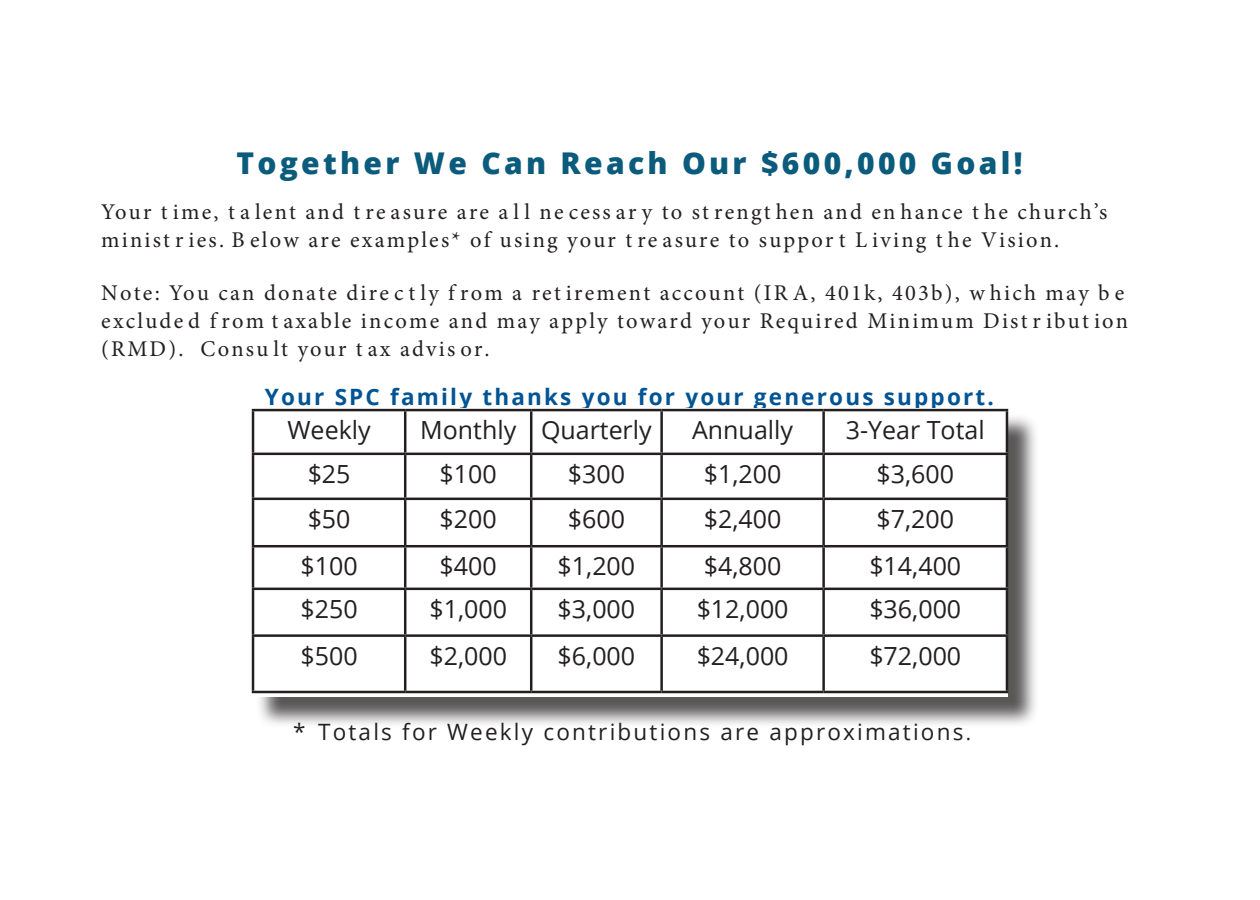
<style>
.page{position:relative;width:1260px;height:900px;background:#fff}
.page>*{position:absolute;margin:0;border:0;box-sizing:border-box;transform-origin:0 0}
.t1{font:800 30px "Open Sans";letter-spacing:.11em;color:#0b5b7c}
.t2{font:25px "Open Sans";color:#231f20}
.t3{font:22.5px/28px "Minion Pro";letter-spacing:.1em;color:#231f20}
.t4{font:22.5px "Open Sans";letter-spacing:.1em;color:#231f20}
.t5{font:700 22.5px "Open Sans";letter-spacing:.1em;color:#005494}
.s1{font-size:20px}
</style>
<div class="page">
<div style="left:256px;top:413px;width:784px;height:315px;background:#231f20;opacity:.75"></div>
<div style="left:252px;top:409px;width:756px;height:288px;background:#fff"></div>
<hr style="left:252px;top:409px;width:153px;height:2px;background:#231f20">
<hr style="left:252px;top:411px;width:2px;height:42px;background:#231f20">
<hr style="left:405px;top:409px;width:126px;height:2px;background:#231f20">
<hr style="left:404px;top:411px;width:2px;height:42px;background:#231f20">
<hr style="left:531px;top:409px;width:131px;height:2px;background:#231f20">
<hr style="left:530px;top:411px;width:2px;height:42px;background:#231f20">
<hr style="left:662px;top:409px;width:162px;height:2px;background:#231f20">
<hr style="left:660px;top:411px;width:3px;height:42px;background:#231f20">
<hr style="left:824px;top:409px;width:184px;height:2px;background:#231f20">
<hr style="left:822px;top:411px;width:3px;height:42px;background:#231f20">
<hr style="left:1006px;top:411px;width:2px;height:42px;background:#231f20">
<hr style="left:252px;top:453px;width:153px;height:2px;background:#231f20">
<hr style="left:252px;top:455px;width:2px;height:43px;background:#231f20">
<hr style="left:405px;top:453px;width:126px;height:2px;background:#231f20">
<hr style="left:404px;top:455px;width:2px;height:43px;background:#231f20">
<hr style="left:531px;top:453px;width:131px;height:2px;background:#231f20">
<hr style="left:530px;top:455px;width:2px;height:43px;background:#231f20">
<hr style="left:662px;top:453px;width:162px;height:2px;background:#231f20">
<hr style="left:660px;top:455px;width:3px;height:43px;background:#231f20">
<hr style="left:824px;top:453px;width:184px;height:2px;background:#231f20">
<hr style="left:822px;top:455px;width:3px;height:43px;background:#231f20">
<hr style="left:1006px;top:455px;width:2px;height:43px;background:#231f20">
<hr style="left:252px;top:498px;width:153px;height:2px;background:#231f20">
<hr style="left:252px;top:500px;width:2px;height:45px;background:#231f20">
<hr style="left:405px;top:498px;width:126px;height:2px;background:#231f20">
<hr style="left:404px;top:500px;width:2px;height:45px;background:#231f20">
<hr style="left:531px;top:498px;width:131px;height:2px;background:#231f20">
<hr style="left:530px;top:500px;width:2px;height:45px;background:#231f20">
<hr style="left:662px;top:498px;width:162px;height:2px;background:#231f20">
<hr style="left:660px;top:500px;width:3px;height:45px;background:#231f20">
<hr style="left:824px;top:498px;width:184px;height:2px;background:#231f20">
<hr style="left:822px;top:500px;width:3px;height:45px;background:#231f20">
<hr style="left:1006px;top:500px;width:2px;height:45px;background:#231f20">
<hr style="left:252px;top:545px;width:153px;height:2px;background:#231f20">
<hr style="left:252px;top:547px;width:2px;height:41px;background:#231f20">
<hr style="left:405px;top:545px;width:126px;height:2px;background:#231f20">
<hr style="left:404px;top:547px;width:2px;height:41px;background:#231f20">
<hr style="left:531px;top:545px;width:131px;height:2px;background:#231f20">
<hr style="left:530px;top:547px;width:2px;height:41px;background:#231f20">
<hr style="left:662px;top:545px;width:162px;height:2px;background:#231f20">
<hr style="left:660px;top:547px;width:3px;height:41px;background:#231f20">
<hr style="left:824px;top:545px;width:184px;height:2px;background:#231f20">
<hr style="left:822px;top:547px;width:3px;height:41px;background:#231f20">
<hr style="left:1006px;top:547px;width:2px;height:41px;background:#231f20">
<hr style="left:252px;top:588px;width:153px;height:2px;background:#231f20">
<hr style="left:252px;top:590px;width:2px;height:44px;background:#231f20">
<hr style="left:405px;top:588px;width:126px;height:2px;background:#231f20">
<hr style="left:404px;top:590px;width:2px;height:44px;background:#231f20">
<hr style="left:531px;top:588px;width:131px;height:2px;background:#231f20">
<hr style="left:530px;top:590px;width:2px;height:44px;background:#231f20">
<hr style="left:662px;top:588px;width:162px;height:2px;background:#231f20">
<hr style="left:660px;top:590px;width:3px;height:44px;background:#231f20">
<hr style="left:824px;top:588px;width:184px;height:2px;background:#231f20">
<hr style="left:822px;top:590px;width:3px;height:44px;background:#231f20">
<hr style="left:1006px;top:590px;width:2px;height:44px;background:#231f20">
<hr style="left:252px;top:634px;width:153px;height:3px;background:#231f20">
<hr style="left:252px;top:637px;width:2px;height:54px;background:#231f20">
<hr style="left:405px;top:634px;width:126px;height:3px;background:#231f20">
<hr style="left:404px;top:637px;width:2px;height:54px;background:#231f20">
<hr style="left:531px;top:634px;width:131px;height:3px;background:#231f20">
<hr style="left:530px;top:637px;width:2px;height:54px;background:#231f20">
<hr style="left:662px;top:634px;width:162px;height:3px;background:#231f20">
<hr style="left:660px;top:637px;width:3px;height:54px;background:#231f20">
<hr style="left:824px;top:634px;width:184px;height:3px;background:#231f20">
<hr style="left:822px;top:637px;width:3px;height:54px;background:#231f20">
<hr style="left:1006px;top:637px;width:2px;height:54px;background:#231f20">
<hr style="left:252px;top:691px;width:153px;height:2px;background:#231f20">
<hr style="left:405px;top:691px;width:126px;height:2px;background:#231f20">
<hr style="left:531px;top:691px;width:131px;height:2px;background:#231f20">
<hr style="left:662px;top:691px;width:162px;height:2px;background:#231f20">
<hr style="left:824px;top:691px;width:184px;height:2px;background:#231f20">
<h1 class="t1" style="left:236px;top:141px;width:788px">Together We Can Reach Our $600,000 Goal!</h1>
<p class="t3" style="left:101px;top:198px;width:1008px">Your t ime, t a lent and t re asure are a l l ne cess ar y to st rengt hen and en hance t he church’s minist r ies. B elow are examples* of using your t re asure to suppor t L iving t he Vision.</p>
<p class="t3" style="left:101px;top:279px;width:1028px">Note: You can donate dire c t ly f rom a ret irement account (IR A, 401k, 403b), w hich may b e exclude d f rom t axable income and may apply toward your Required Minimum Dist r ibut ion (RMD). Consu lt your t ax advis or.</p>
<p class="t5" style="left:265px;top:381px;width:731px">Your SPC family thanks you for your generous support.</p>
<p class="t2" style="left:288px;top:413px;width:85px">Weekly</p>
<p class="t2" style="left:420px;top:413px;width:233px">Monthly Quarterly</p>
<p class="t2" style="left:692px;top:413px;width:103px">Annually</p>
<p class="t2" style="left:846px;top:413px;width:140px">3-Year Total</p>
<p class="t2" style="left:308px;top:457px;width:44px">$25</p>
<p class="t2" style="left:440px;top:457px;width:59px">$100</p>
<p class="t2" style="left:568px;top:457px;width:59px">$300</p>
<p class="t2" style="left:704px;top:457px;width:79px">$1,200</p>
<p class="t2" style="left:877px;top:457px;width:79px">$3,600</p>
<p class="t2" style="left:308px;top:502px;width:44px">$50</p>
<p class="t2" style="left:440px;top:502px;width:59px">$200</p>
<p class="t2" style="left:568px;top:502px;width:59px">$600</p>
<p class="t2" style="left:704px;top:502px;width:79px">$2,400</p>
<p class="t2" style="left:877px;top:502px;width:79px">$7,200</p>
<p class="t2" style="left:301px;top:549px;width:59px">$100</p>
<p class="t2" style="left:440px;top:549px;width:59px">$400</p>
<p class="t2" style="left:558px;top:549px;width:79px">$1,200</p>
<p class="t2" style="left:704px;top:549px;width:79px">$4,800</p>
<p class="t2" style="left:869px;top:549px;width:93px">$14,400</p>
<p class="t2" style="left:301px;top:592px;width:59px">$250</p>
<p class="t2" style="left:429px;top:592px;width:79px">$1,000</p>
<p class="t2" style="left:558px;top:592px;width:79px">$3,000</p>
<p class="t2" style="left:697px;top:592px;width:93px">$12,000</p>
<p class="t2" style="left:869px;top:592px;width:93px">$36,000</p>
<p class="t2" style="left:301px;top:639px;width:59px">$500</p>
<p class="t2" style="left:429px;top:639px;width:79px">$2,000</p>
<p class="t2" style="left:558px;top:639px;width:79px">$6,000</p>
<p class="t2" style="left:697px;top:639px;width:93px">$24,000</p>
<p class="t2" style="left:869px;top:639px;width:93px">$72,000</p>
<p class="t4" style="left:293px;top:716px;width:679px">* Totals for Weekly contributions are approximations<span class="s1">.</span></p>
</div>
